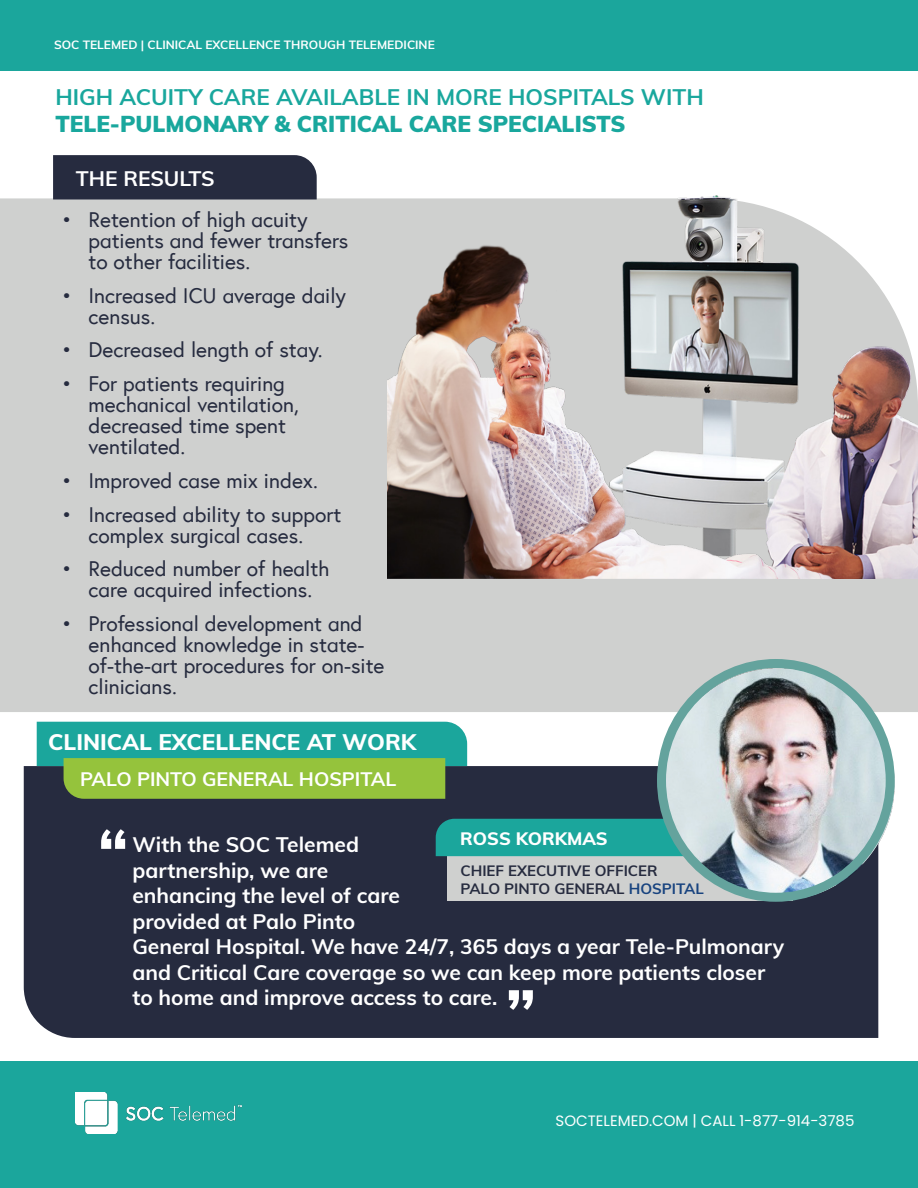
<style>
.page{position:relative;width:918px;height:1188px;background:#fff}
.page>*{position:absolute;margin:0;border:0;box-sizing:border-box;transform-origin:0 0}
.Titulos{font:700 72px "Muli";color:#fff}
.Titulos-2{font:700 22.5px/27px "Muli";color:#19a79d}
.Titulos-3{font:800 22.5px "Muli";color:#fff}
.texto{font:21px/21px "Europa";color:#262b3f}
.Titulos-4{font:700 21px/25.5px "Muli";color:#fff}
.Titulos-5{font:700 19.5px "Muli";color:#fff}
.Titulos-6{font:800 18px "Muli";color:#fff}
.Titulos-7{font:700 15px "Muli";color:#262b3f}
.t1{font:15px "Poppins";color:#fff}
.Titulos-8{font:700 12px "Muli";color:#fff}
.s1{font-weight:900}
.s2{color:#18437f}
</style>
<div class="page">
<div style="left:24px;top:766px;width:854px;height:272px;background:#262b3f"></div>
<div style="left:0;top:198px;width:918px;height:514px;background:#cfd0cf"></div>
<div style="left:0;top:0;width:918px;height:71px;background:#1ba69c"></div>
<div style="left:53px;top:155px;width:264px;height:44px;background:#262b3f"></div>
<img style="left:388px;top:195px;width:530px;height:383px">
<div style="left:0;top:1061px;width:918px;height:127px;background:#1ba69c"></div>
<img style="left:76px;top:1093px;width:166px;height:40px">
<div style="left:448px;top:847px;width:345px;height:53px;background:#cfd0cf"></div>
<div style="left:436px;top:819px;width:213px;height:37px;background:#1ba69c"></div>
<img style="left:649px;top:657px;width:259px;height:248px">
<div style="left:657px;top:659px;width:238px;height:243px;border:9px solid #64a39d;border-radius:50%"></div>
<svg style="left:37px;top:722px;width:430px;height:77px;background:#55ad6a"></svg>
<p class="Titulos-8" style="left:54px;top:36px;width:382px">SOC TELEMED | CLINICAL EXCELLENCE THROUGH TELEMEDICINE</p>
<p class="Titulos-2" style="left:55px;top:83px;width:650px">HIGH ACUITY CARE AVAILABLE IN MORE HOSPITALS WITH<br><span class="s1">TELE-PULMONARY &amp; CRITICAL CARE SPECIALISTS</span></p>
<p class="Titulos-4" style="left:76px;top:165px;width:140px">THE RESULTS</p>
<p class="texto" style="left:88px;top:209px;width:262px;text-indent:-27px">• Retention of high acuity patients and fewer transfers to other facilities.</p>
<p class="texto" style="left:88px;top:284px;width:259px;text-indent:-27px">• Increased ICU average daily census.</p>
<p class="texto" style="left:61px;top:339px;width:263px">• Decreased length of stay.</p>
<p class="texto" style="left:88px;top:373px;width:212px;text-indent:-27px">• For patients requiring mechanical ventilation, decreased time spent ventilated.</p>
<p class="texto" style="left:61px;top:470px;width:258px">• Improved case mix index.</p>
<p class="texto" style="left:61px;top:503px;width:281px;text-align:center">• Increased ability to support complex surgical cases.</p>
<p class="texto" style="left:61px;top:558px;width:270px;text-align:center">• Reduced number of health care acquired infections.</p>
<p class="texto" style="left:88px;top:613px;width:298px;text-indent:-27px">• Professional development and enhanced knowledge in state&shy;of-the-art procedures for on-site clinicians.</p>
<p class="Titulos-3" style="left:48px;top:725px;width:370px">CLINICAL EXCELLENCE AT WORK</p>
<p class="Titulos-5" style="left:80px;top:764px;width:318px">PALO PINTO GENERAL HOSPITAL</p>
<p class="Titulos" style="left:97px;top:803px;width:33px">“</p>
<p class="Titulos-4" style="left:132px;top:831px;width:653px">With the SOC Telemed<br>partnership, we are<br>enhancing the level of care<br>provided at Palo Pinto<br>General Hospital. We have 24/7, 365 days a year Tele-Pulmonary and Critical Care coverage so we can keep more patients closer to home and improve access to care.</p>
<p class="Titulos-6" style="left:460px;top:826px;width:149px">ROSS KORKMAS</p>
<p class="Titulos-7" style="left:460px;top:859px;width:199px">CHIEF EXECUTIVE OFFICER</p>
<p class="Titulos-7" style="left:460px;top:877px;width:245px">PALO PINTO GENERAL <span class="s2">HOSPITAL</span></p>
<p class="Titulos" style="left:537px;top:1037px;width:33px;rotate:-180deg">“</p>
<p class="t1" style="left:556px;top:1112px;width:300px">SOCTELEMED.COM | CALL 1-877-914-3785</p>
</div>
